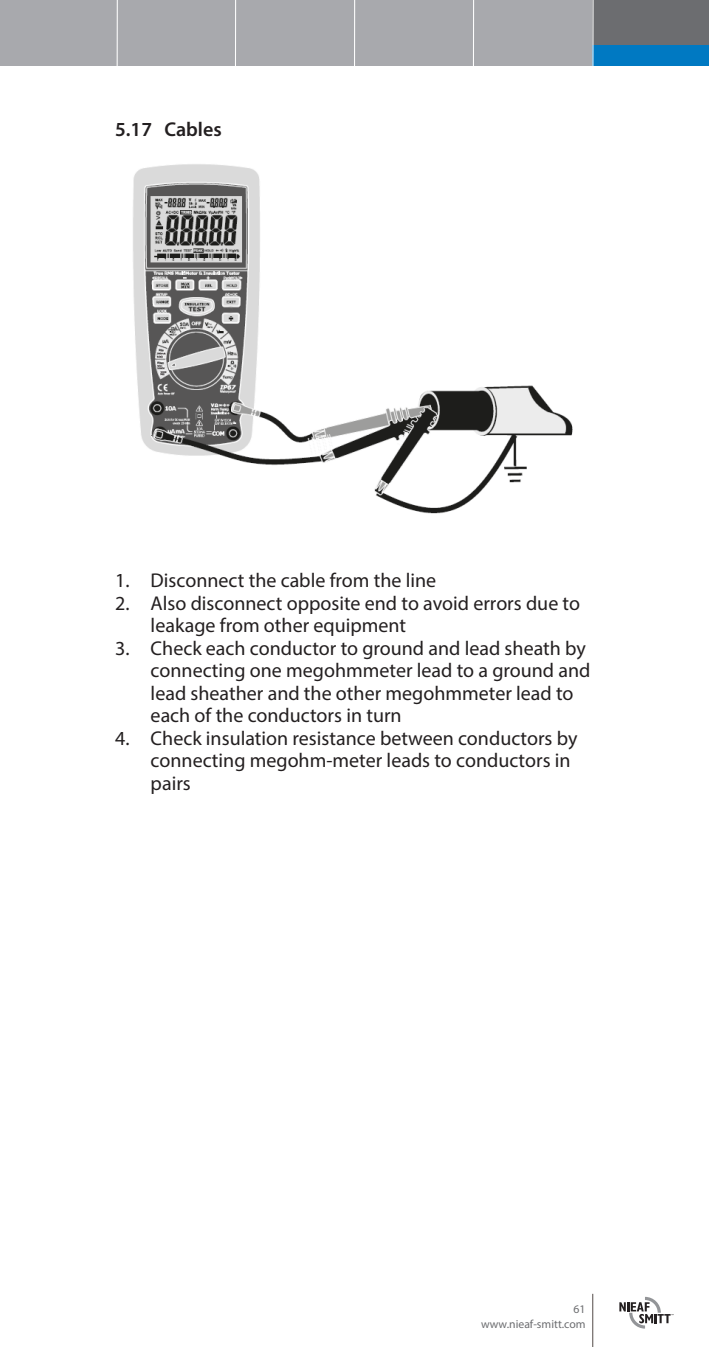
<style>
.page{position:relative;width:709px;height:1347px;background:#fff}
.page>*{position:absolute;margin:0;border:0;box-sizing:border-box;transform-origin:0 0}
.t1{font:20px/22.5px "Myriad Pro";color:#231f20}
.Subtitel{font:600 20px "Myriad Pro";color:#231f20}
.t2{font:11.75px/15px "Myriad Pro";color:#6c6d70;text-align:right}
</style>
<div class="page">
<div style="left:0;top:0;width:709px;height:66px;background:#a8a9ad"></div>
<div style="left:592px;top:0;width:117px;height:57px;background:#6c6d70"></div>
<div style="left:592px;top:45px;width:117px;height:21px;background:#0079c2"></div>
<hr style="left:117px;top:0;width:1px;height:68px;background:#fff">
<hr style="left:235px;top:0;width:1px;height:67px;background:#fff">
<hr style="left:354px;top:0;width:1px;height:68px;background:#fff">
<hr style="left:473px;top:0;width:1px;height:67px;background:#fff">
<hr style="left:592px;top:0;width:1px;height:67px;background:#fff">
<hr style="left:592px;top:1293px;width:1px;height:53px;background:#524a47">
<svg style="left:619px;top:1296px;width:54px;height:32px"></svg>
<img style="left:133px;top:164px;width:440px;height:350px">
<p class="Subtitel" style="left:115px;top:116px;width:108px">5.17 Cables</p>
<p class="t1" style="left:115px;top:569px;width:322px">1. Disconnect the cable from the line</p>
<p class="t1" style="left:151px;top:591px;width:431px;text-indent:-35px">2. Also disconnect opposite end to avoid errors due to leakage from other equipment</p>
<p class="t1" style="left:151px;top:636px;width:441px;text-indent:-35px">3. Check each conductor to ground and lead sheath by connecting one megohmmeter lead to a ground and lead sheather and the other megohmmeter lead to each of the conductors in turn</p>
<p class="t1" style="left:151px;top:726px;width:428px;text-indent:-35px">4. Check insulation resistance between conductors by connecting megohm-meter leads to conductors in pairs</p>
<p class="t2" style="left:481px;top:1301px;width:106px">61 www.nieaf-smitt.com</p>
</div>
